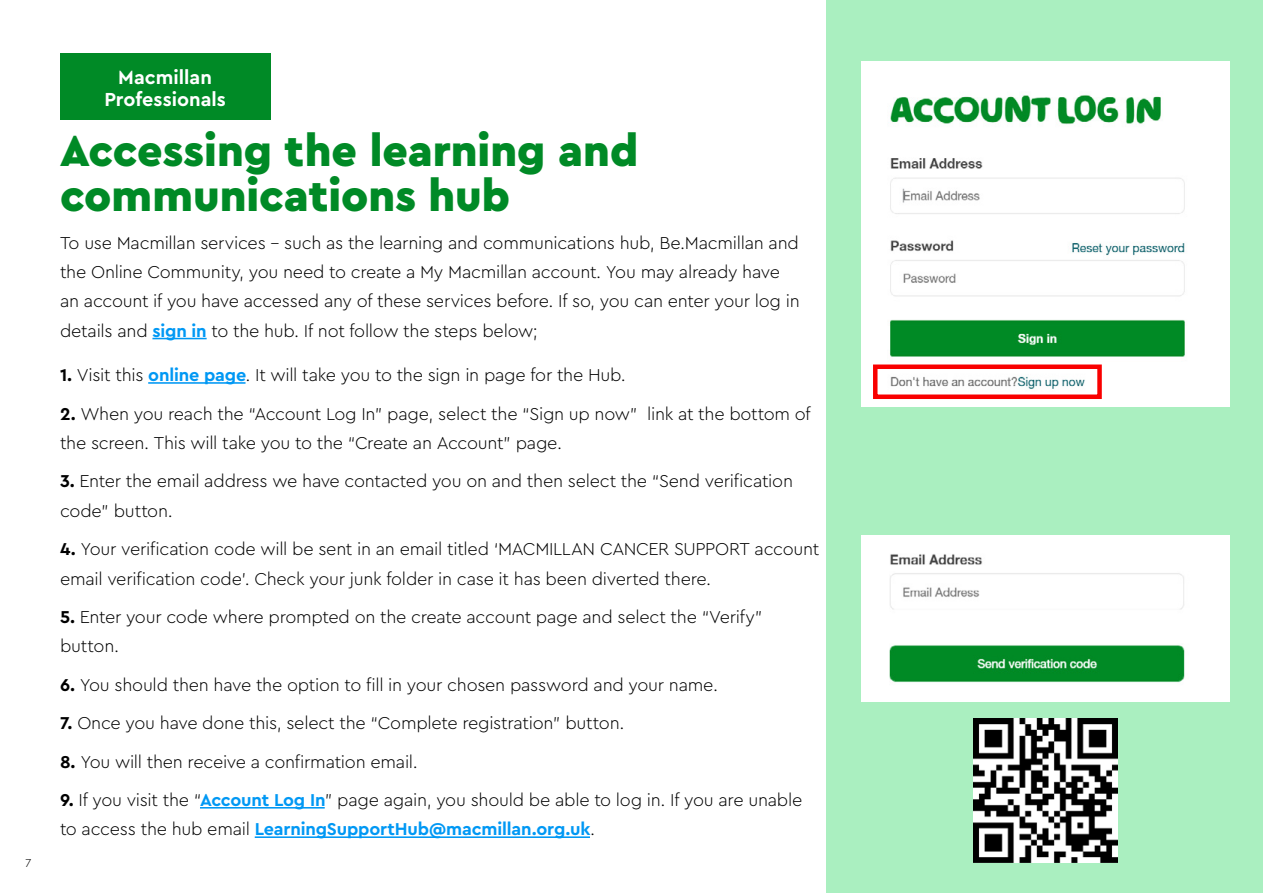
<style>
.page{position:relative;width:1263px;height:893px;background:#fff}
.page>*{position:absolute;margin:0;border:0;box-sizing:border-box;transform-origin:0 0}
.t1{font:900 45px/45px "Cera Pro Macmillan";color:#008a26}
.t2{font:700 19.8px/21.8px "Cera Pro Macmillan";color:#fff;text-align:center}
.t3{font:300 18px/29.4px "Cera Pro Macmillan";letter-spacing:-.015em;color:#000}
.t4{font:300 12px "Cera Pro Macmillan";color:#000}
.s1{font-weight:700;color:#0098f4}
.s2{font-weight:700}
</style>
<div class="page">
<div style="left:826px;top:0;width:437px;height:893px;background:#aaefc0"></div>
<hr style="left:152px;top:338px;width:55px;height:1px;background:#0098f4">
<hr style="left:148px;top:382px;width:97px;height:2px;background:#0098f4">
<hr style="left:200px;top:807px;width:125px;height:2px;background:#0098f4">
<hr style="left:255px;top:836px;width:335px;height:2px;background:#0098f4">
<img style="left:862px;top:62px;width:367px;height:344px">
<img style="left:861px;top:535px;width:368px;height:167px">
<div style="left:60px;top:54px;width:210px;height:66px;background:#008a26"></div>
<div style="left:873px;top:364px;width:229px;height:35px;border:4px solid #f90000"></div>
<img style="left:973px;top:718px;width:144px;height:144px">
<p class="t4" style="left:26px;top:854px;width:7px">7</p>
<p class="t2" style="left:104px;top:65px;width:123px">Macmillan<br>Professionals</p>
<h1 class="t1" style="left:60px;top:123px;width:580px">Accessing the learning and communications hub</h1>
<p class="t3" style="left:60px;top:226px;width:741px">To use Macmillan services – such as the learning and communications hub, Be.Macmillan and the Online Community, you need to create a My Macmillan account. You may already have an account if you have accessed any of these services before. If so, you can enter your log in details and <span class="s1">sign in</span> to the hub. If not follow the steps below;</p>
<p class="t3" style="left:60px;top:359px;width:567px"><span class="s2">1.</span> Visit this <span class="s1">online page</span>. It will take you to the sign in page for the Hub.</p>
<p class="t3" style="left:60px;top:397px;width:752px"><span class="s2">2.</span> When you reach the “Account Log In” page, select the “Sign up now” link at the bottom of the screen. This will take you to the “Create an Account” page.</p>
<p class="t3" style="left:60px;top:465px;width:734px"><span class="s2">3.</span> Enter the email address we have contacted you on and then select the “Send verification code” button.</p>
<p class="t3" style="left:60px;top:533px;width:761px"><span class="s2">4.</span> Your verification code will be sent in an email titled ‘MACMILLAN CANCER SUPPORT account email verification code’. Check your junk folder in case it has been diverted there.</p>
<p class="t3" style="left:60px;top:601px;width:704px"><span class="s2">5.</span> Enter your code where prompted on the create account page and select the “Verify” button.</p>
<p class="t3" style="left:60px;top:668px;width:659px"><span class="s2">6.</span> You should then have the option to fill in your chosen password and your name.</p>
<p class="t3" style="left:60px;top:707px;width:566px"><span class="s2">7.</span> Once you have done this, select the “Complete registration” button.</p>
<p class="t3" style="left:60px;top:745px;width:359px"><span class="s2">8.</span> You will then receive a confirmation email.</p>
<p class="t3" style="left:60px;top:784px;width:744px"><span class="s2">9.</span> If you visit the “<span class="s1">Account Log In</span>” page again, you should be able to log in. If you are unable to access the hub email <span class="s1">LearningSupportHub@macmillan.org.uk</span>.</p>
</div>
